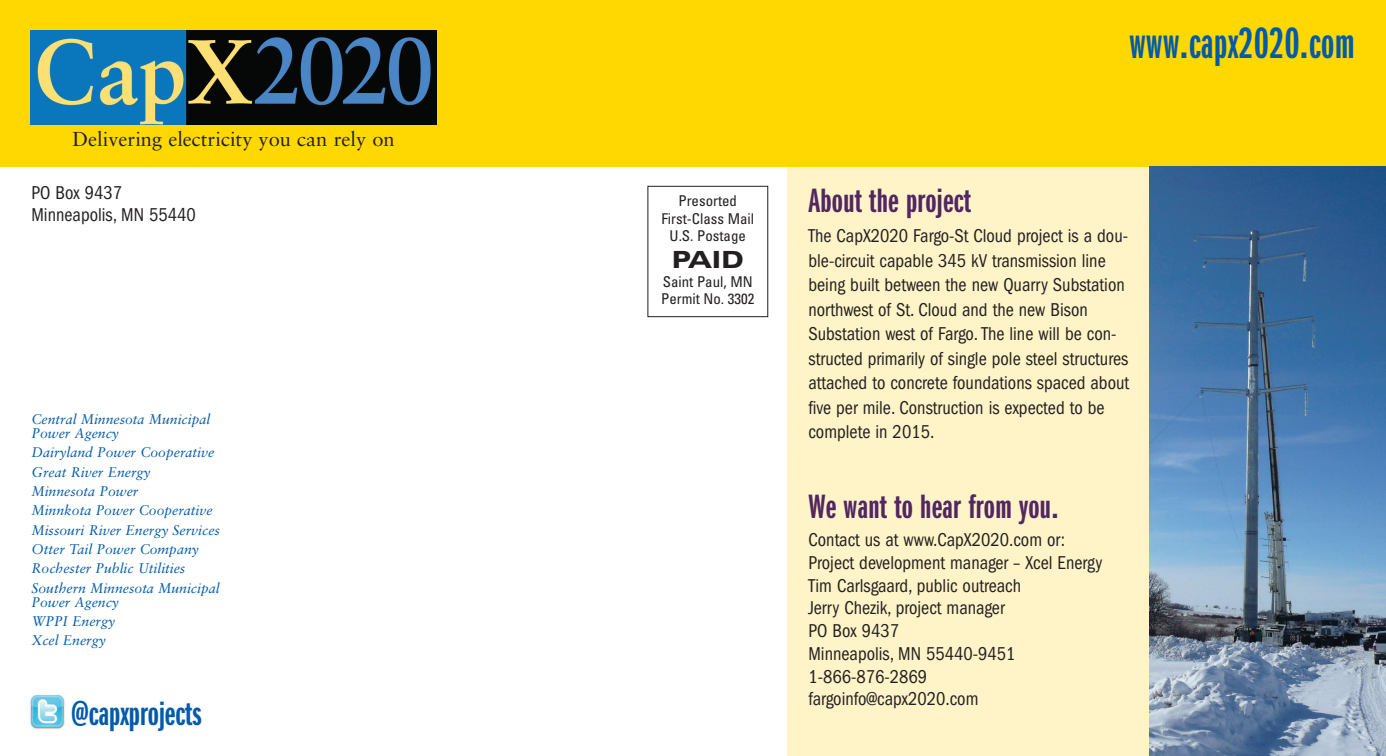
<style>
.page{position:relative;width:1386px;height:756px;background:#fff}
.page>*{position:absolute;margin:0;border:0;box-sizing:border-box;transform-origin:0 0}
.t1{font:45.5px "Franklin Gothic Demi X Cmpr";letter-spacing:.015em;color:#015ba9}
.t2{font:35px "Franklin Gothic Demi X Cmpr";letter-spacing:.005em;color:#512662;scale:1.1 1}
.t3{font:35px "Franklin Gothic Demi X Cmpr";color:#015ba9;scale:1.1 1}
.t4{font:900 expanded 23.62px "Univers";color:#231f20}
.t5{font:20.12px "Sabon";color:#231f20}
.t6{font:condensed 19.25px/22.8px "Franklin Gothic";color:#231f20;scale:.95 1}
.t7{font:condensed 14.88px/17.5px "Univers";color:#231f20;text-align:center}
.t8{font:italic 14px/19.2px "Sabon";color:#015ba9}
</style>
<div class="page">
<div style="left:0;top:0;width:1386px;height:167px;background:#ffd801"></div>
<div style="left:647px;top:186px;width:121px;height:131px;border:1px solid #231f20"></div>
<div style="left:788px;top:167px;width:598px;height:589px;background:#fef4c8"></div>
<img style="left:30px;top:695px;width:35px;height:35px">
<img style="left:1150px;top:167px;width:236px;height:589px">
<img style="left:30px;top:31px;width:406px;height:94px">
<p class="t5" style="left:73px;top:131px;width:324px">Delivering electricity you can rely on</p>
<h1 class="t1" style="left:1129px;top:28px;width:227px">www.capx2020.com</h1>
<p class="t6" style="left:32px;top:183px;width:174px">PO Box 9437<br>Minneapolis, MN 55440</p>
<h2 class="t2" style="left:808px;top:189px;width:149px">About the project</h2>
<p class="t6" style="left:809px;top:225px;width:339px;line-height:24.5px">The CapX2020 Fargo-St Cloud project is a dou&shy;ble-circuit capable 345 kV transmission line being built between the new Quarry Substation northwest of St. Cloud and the new Bison Substation west of Fargo. The line will be con&shy;structed primarily of single pole steel structures attached to concrete foundations spaced about five per mile. Construction is expected to be complete in 2015.</p>
<p class="t7" style="left:661px;top:194px;width:94px">Presorted<br>First-Class Mail<br>U.S. Postage</p>
<p class="t4" style="left:672px;top:251px;width:74px">PAID</p>
<p class="t7" style="left:661px;top:274px;width:95px;text-align:left">Saint Paul, MN<br>Permit No. 3302</p>
<p class="t8" style="left:32px;top:414px;width:180px;line-height:14px">Central Minnesota Municipal<br>Power Agency</p>
<p class="t8" style="left:32px;top:444px;width:190px">Dairyland Power Cooperative<br>Great River Energy<br>Minnesota Power<br>Minnkota Power Cooperative<br>Missouri River Energy Services<br>Otter Tail Power Company<br>Rochester Public Utilities<br>Southern Minnesota Municipal</p>
<p class="t8" style="left:32px;top:593px;width:89px">Power Agency<br>WPPI Energy<br>Xcel Energy</p>
<h2 class="t2" style="left:808px;top:495px;width:229px">We want to hear from you.</h2>
<p class="t6" style="left:809px;top:530px;width:311px">Contact us at www.CapX2020.com or:<br>Project development manager – Xcel Energy<br>Tim Carlsgaard, public outreach<br>Jerry Chezik, project manager<br>PO Box 9437<br>Minneapolis, MN 55440-9451<br>1-866-876-2869<br>fargoinfo@capx2020.com</p>
<h2 class="t3" style="left:71px;top:702px;width:120px">@capxprojects</h2>
</div>
